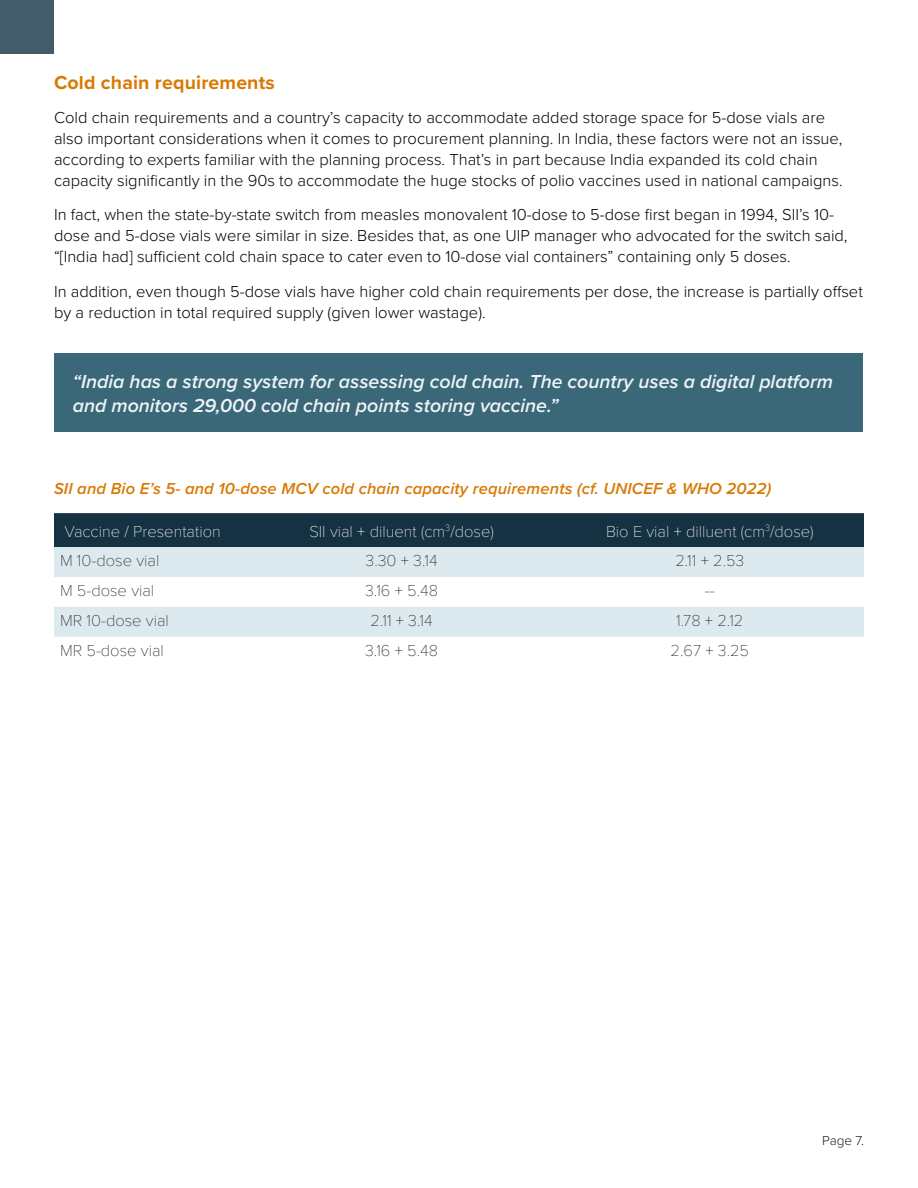
<style>
.page{position:relative;width:918px;height:1188px;background:#fff}
.page>*{position:absolute;margin:0;border:0;box-sizing:border-box;transform-origin:0 0}
.Call_Out_Box{font:italic 600 19.5px/23.4px "Proxima Nova";color:#eef4f7}
.Subhead{font:700 19.5px "Proxima Nova";letter-spacing:.01em;color:#d97904}
.Paragraph{font:300 16.5px/21px "Proxima Nova";color:#000}
.Table_Header_-_Cente{font:100 16.5px "Proxima Nova T";color:#231f20}
.Chart_and_Visual_Tit{font:italic 600 16.5px "Proxima Nova";letter-spacing:.01em;color:#d97904}
.Table_Header_-_Cente-2{font:100 16.5px "Proxima Nova T";color:#fff}
.t1{font:300 13.5px "Proxima Nova";color:#231f20}
</style>
<div class="page">
<div style="left:0;top:0;width:54px;height:54px;background:#445b69"></div>
<div style="left:55px;top:353px;width:808px;height:79px;background:#3a6879"></div>
<div style="left:54px;top:513px;width:810px;height:34px;background:#153243"></div>
<svg style="left:54px;top:547px;width:810px;height:90px;fill:#dce9ee"></svg>
<p class="Subhead" style="left:54px;top:68px;width:222px">Cold chain requirements</p>
<p class="Paragraph" style="left:54px;top:106px;width:790px">Cold chain requirements and a country’s capacity to accommodate added storage space for 5-dose vials are also important considerations when it comes to procurement planning. In India, these factors were not an issue, according to experts familiar with the planning process. That’s in part because India expanded its cold chain capacity significantly in the 90s to accommodate the huge stocks of polio vaccines used in national campaigns.</p>
<p class="Paragraph" style="left:54px;top:203px;width:795px">In fact, when the state-by-state switch from measles monovalent 10-dose to 5-dose first began in 1994, SII’s 10- dose and 5-dose vials were similar in size. Besides that, as one UIP manager who advocated for the switch said, “[India had] sufficient cold chain space to cater even to 10-dose vial containers” containing only 5 doses.</p>
<p class="Paragraph" style="left:54px;top:280px;width:810px">In addition, even though 5-dose vials have higher cold chain requirements per dose, the increase is partially offset by a reduction in total required supply (given lower wastage).</p>
<p class="Call_Out_Box" style="left:73px;top:369px;width:762px">“India has a strong system for assessing cold chain. The country uses a digital platform and monitors 29,000 cold chain points storing vaccine.”</p>
<p class="Chart_and_Visual_Tit" style="left:54px;top:476px;width:719px">SII and Bio E’s 5- and 10-dose MCV cold chain capacity requirements (cf. UNICEF &amp; WHO 2022)</p>
<p class="Table_Header_-_Cente-2" style="left:64px;top:519px;width:158px">Vaccine / Presentation</p>
<p class="Table_Header_-_Cente-2" style="left:309px;top:519px;width:186px">SII vial + diluent (cm<sup>3</sup>/dose)</p>
<p class="Table_Header_-_Cente-2" style="left:606px;top:519px;width:209px">Bio E vial + dilluent (cm<sup>3</sup>/dose)</p>
<p class="Table_Header_-_Cente" style="left:60px;top:548px;width:101px">M 10-dose vial</p>
<p class="Table_Header_-_Cente" style="left:366px;top:548px;width:74px">3.30 + 3.14</p>
<p class="Table_Header_-_Cente" style="left:675px;top:548px;width:71px">2.11 + 2.53</p>
<p class="Table_Header_-_Cente" style="left:60px;top:578px;width:96px">M 5-dose vial</p>
<p class="Table_Header_-_Cente" style="left:365px;top:578px;width:74px">3.16 + 5.48</p>
<p class="Table_Header_-_Cente" style="left:705px;top:578px;width:11px">--</p>
<p class="Table_Header_-_Cente" style="left:60px;top:608px;width:110px">MR 10-dose vial</p>
<p class="Table_Header_-_Cente" style="left:370px;top:608px;width:64px">2.11 + 3.14</p>
<p class="Table_Header_-_Cente" style="left:676px;top:608px;width:69px">1.78 + 2.12</p>
<p class="Table_Header_-_Cente" style="left:60px;top:638px;width:105px">MR 5-dose vial</p>
<p class="Table_Header_-_Cente" style="left:365px;top:638px;width:74px">3.16 + 5.48</p>
<p class="Table_Header_-_Cente" style="left:671px;top:638px;width:80px">2.67 + 3.25</p>
<p class="t1" style="left:822px;top:1130px;width:43px">Page 7.</p>
</div>
